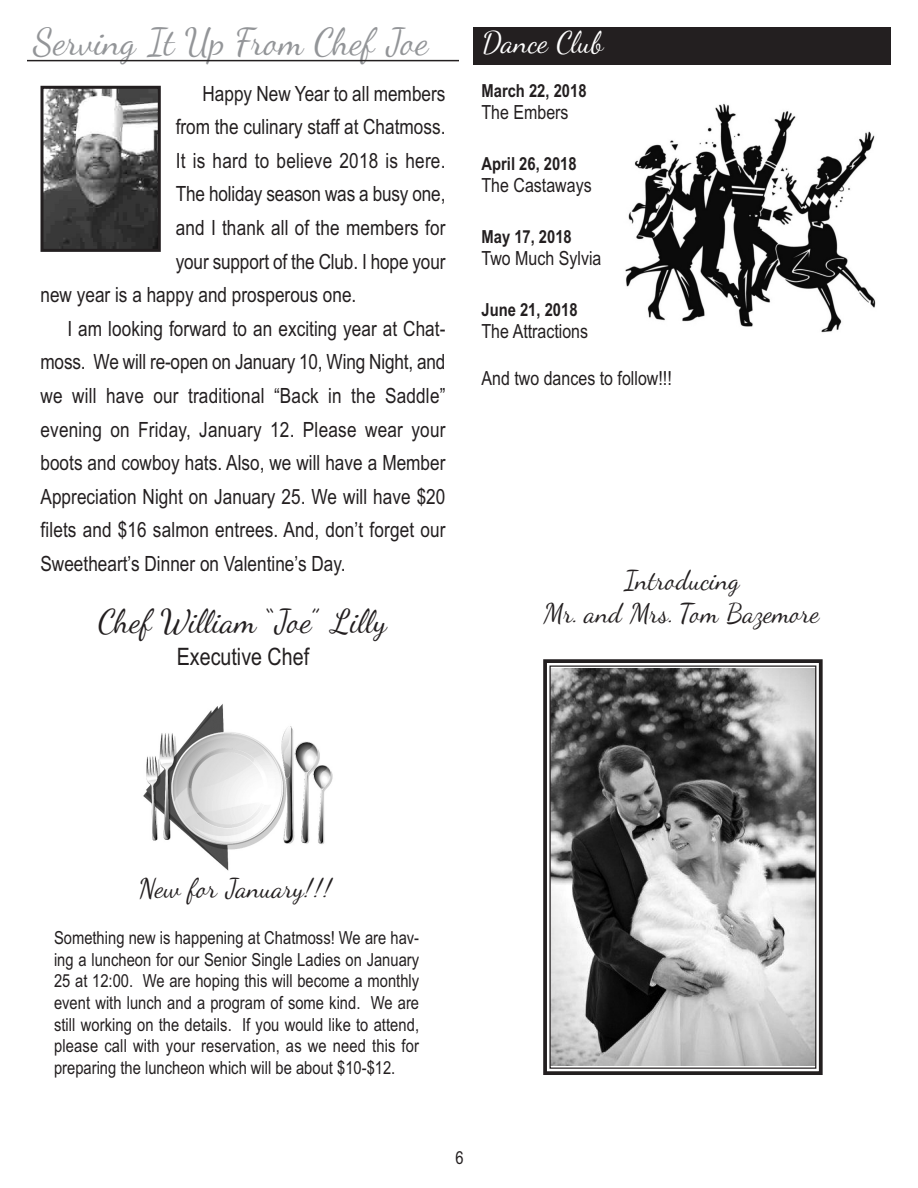
<style>
.page{position:relative;width:918px;height:1188px;background:#fff}
.page>*{position:absolute;margin:0;border:0;box-sizing:border-box;transform-origin:0 0}
.t1{font:37.5px "Dancing Script OT";color:#939598}
.t2{font:33px "Dancing Script OT";color:#231f20}
.t3{font:30px "Dancing Script OT";color:#fff}
.t4{font:27px/32.4px "Dancing Script OT";color:#231f20;text-align:center}
.t5{font:24px "Arial Narrow";color:#231f20}
.t6{font:21px "Arial Narrow";color:#231f20}
.t7{font:19.5px "Arial Narrow";color:#231f20}
.t8{font:18px/21.6px "Arial Narrow";color:#231f20;text-align:justify}
.t9{font:700 18px "Arial Narrow";color:#231f20}
</style>
<div class="page">
<img style="left:44px;top:90px;width:113px;height:158px">
<div style="left:40px;top:86px;width:121px;height:166px;border:3px solid #231f20"></div>
<hr style="left:27px;top:60px;width:432px;height:1px;background:#231f20">
<div style="left:474px;top:27px;width:417px;height:38px;background:#231f20"></div>
<img style="left:625px;top:103px;width:251px;height:230px">
<img style="left:143px;top:704px;width:190px;height:167px">
<img style="left:551px;top:668px;width:263px;height:398px">
<div style="left:543px;top:659px;width:280px;height:416px;border:4px solid #231f20"></div>
<div style="left:549px;top:665px;width:267px;height:404px;border:1px solid #231f20"></div>
<h1 class="t1" style="left:33px;top:19px;width:398px">Serving It Up From Chef Joe</h1>
<h3 class="t3" style="left:483px;top:24px;width:122px">Dance Club</h3>
<p class="t9" style="left:482px;top:81px;width:107px">March 22, 2018</p>
<p class="t7" style="left:482px;top:101px;width:89px">The Embers</p>
<p class="t9" style="left:482px;top:154px;width:97px">April 26, 2018</p>
<p class="t7" style="left:482px;top:174px;width:112px">The Castaways</p>
<p class="t9" style="left:482px;top:227px;width:92px">May 17, 2018</p>
<p class="t7" style="left:482px;top:247px;width:121px">Two Much Sylvia</p>
<p class="t9" style="left:482px;top:299px;width:98px">June 21, 2018</p>
<p class="t7" style="left:482px;top:320px;width:108px">The Attractions</p>
<p class="t7" style="left:482px;top:367px;width:192px">And two dances to follow!!!</p>
<p class="t6" style="left:202px;top:81px;width:244px">Happy New Year to all members</p>
<p class="t6" style="left:176px;top:115px;width:271px">from the culinary staff at Chatmoss.</p>
<p class="t6" style="left:176px;top:148px;width:271px">It is hard to believe 2018 is here.</p>
<p class="t6" style="left:176px;top:182px;width:271px">The holiday season was a busy one,</p>
<p class="t6" style="left:176px;top:215px;width:271px">and I thank all of the members for</p>
<p class="t6" style="left:176px;top:249px;width:271px">your support of the Club. I hope your</p>
<p class="t6" style="left:41px;top:283px;width:317px">new year is a happy and prosperous one.</p>
<p class="t6" style="left:68px;top:316px;width:380px">I am looking forward to an exciting year at Chat-</p>
<p class="t6" style="left:41px;top:350px;width:406px">moss. We will re-open on January 10, Wing Night, and</p>
<p class="t6" style="left:41px;top:383px;width:407px">we will have our traditional “Back in the Saddle”</p>
<p class="t6" style="left:41px;top:417px;width:407px">evening on Friday, January 12. Please wear your</p>
<p class="t6" style="left:41px;top:451px;width:407px">boots and cowboy hats. Also, we will have a Member</p>
<p class="t6" style="left:41px;top:484px;width:406px">Appreciation Night on January 25. We will have $20</p>
<p class="t6" style="left:41px;top:518px;width:406px">filets and $16 salmon entrees. And, don’t forget our</p>
<p class="t6" style="left:41px;top:551px;width:307px">Sweetheart’s Dinner on Valentine’s Day.</p>
<h2 class="t2" style="left:99px;top:601px;width:290px">Chef William “Joe” Lilly</h2>
<p class="t5" style="left:177px;top:643px;width:134px">Executive Chef</p>
<p class="t4" style="left:544px;top:564px;width:278px">Introducing<br>Mr. and Mrs. Tom Bazemore</p>
<p class="t4" style="left:140px;top:871px;width:195px">New for January!!!</p>
<p class="t8" style="left:54px;top:927px;width:367px">Something new is happening at Chatmoss! We are hav&shy;ing a luncheon for our Senior Single Ladies on January 25 at 12:00. We are hoping this will become a monthly event with lunch and a program of some kind. We are still working on the details. If you would like to attend, please call with your reservation, as we need this for preparing the luncheon which will be about $10-$12.</p>
<p class="t8" style="left:455px;top:1147px;width:10px">6</p>
</div>
